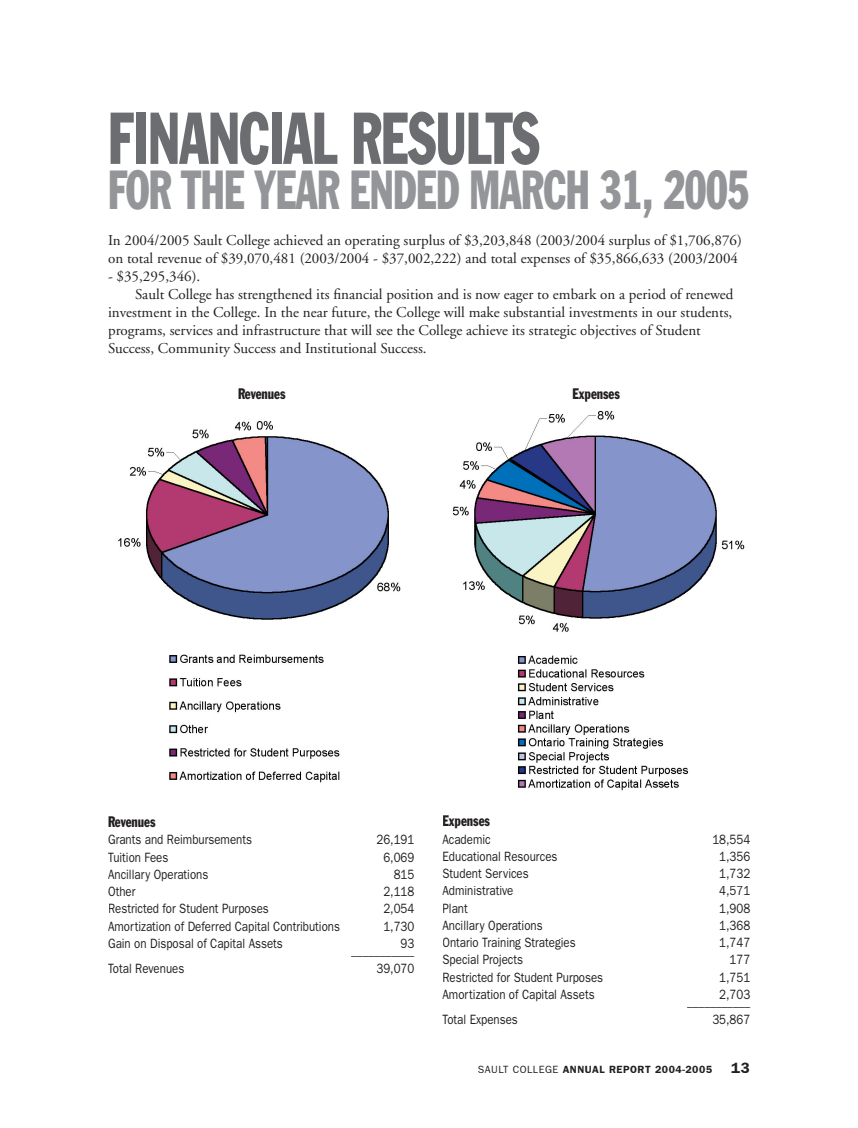
<style>
.page{position:relative;width:858px;height:1128px;background:#fff}
.page>*{position:absolute;margin:0;border:0;box-sizing:border-box;transform-origin:0 0}
.t1{font:condensed 72px "Franklin Gothic";letter-spacing:-.01em;color:#6c6d70;scale:.75 1}
.t2{font:condensed 54px "Franklin Gothic";letter-spacing:-.01em;color:#939598;scale:.75 1}
.t3{font:15px/18px "Adobe Garamond";color:#231f20}
.t4{font:condensed 15px "Franklin Gothic";letter-spacing:-.005em;color:#231f20;scale:.85 1}
.t5{font:600 15px "Franklin Gothic";color:#231f20}
.t6{font:13.5px "Franklin Gothic";color:#231f20;scale:.85 1}
.t7{font:600 10.5px "Franklin Gothic";letter-spacing:.05em;color:#231f20}
.s1{font-weight:400}
</style>
<div class="page">
<img style="left:453px;top:401px;width:292px;height:390px">
<img style="left:118px;top:421px;width:283px;height:199px">
<img style="left:169px;top:654px;width:171px;height:129px">
<h1 class="t1" style="left:108px;top:94px;width:576px">FINANCIAL RESULTS</h1>
<h2 class="t2" style="left:108px;top:157px;width:856px">FOR THE YEAR ENDED MARCH 31, 2005</h2>
<p class="t3" style="left:108px;top:231px;width:635px">In 2004/2005 Sault College achieved an operating surplus of $3,203,848 (2003/2004 surplus of $1,706,876) on total revenue of $39,070,481 (2003/2004 - $37,002,222) and total expenses of $35,866,633 (2003/2004</p>
<p class="t3" style="left:108px;top:267px;width:94px">- $35,295,346).</p>
<p class="t3" style="left:135px;top:285px;width:599px">Sault College has strengthened its financial position and is now eager to embark on a period of renewed</p>
<p class="t3" style="left:108px;top:303px;width:625px">investment in the College. In the near future, the College will make substantial investments in our students,</p>
<p class="t3" style="left:108px;top:321px;width:594px">programs, services and infrastructure that will see the College achieve its strategic objectives of Student</p>
<p class="t3" style="left:108px;top:339px;width:320px">Success, Community Success and Institutional Success.</p>
<p class="t4" style="left:238px;top:384px;width:57px">Revenues</p>
<p class="t4" style="left:572px;top:385px;width:57px">Expenses</p>
<p class="t4" style="left:108px;top:812px;width:57px">Revenues</p>
<p class="t6" style="left:108px;top:831px;width:171px">Grants and Reimbursements</p>
<p class="t6" style="left:376px;top:831px;width:46px">26,191</p>
<p class="t6" style="left:108px;top:849px;width:72px">Tuition Fees</p>
<p class="t6" style="left:383px;top:849px;width:38px">6,069</p>
<p class="t6" style="left:108px;top:866px;width:119px">Ancillary Operations</p>
<p class="t6" style="left:393px;top:866px;width:26px">815</p>
<p class="t6" style="left:108px;top:883px;width:34px">Other</p>
<p class="t6" style="left:383px;top:883px;width:38px">2,118</p>
<p class="t6" style="left:108px;top:900px;width:190px">Restricted for Student Purposes</p>
<p class="t6" style="left:383px;top:900px;width:38px">2,054</p>
<p class="t6" style="left:108px;top:918px;width:274px">Amortization of Deferred Capital Contributions</p>
<p class="t6" style="left:383px;top:918px;width:38px">1,730</p>
<p class="t6" style="left:108px;top:935px;width:207px">Gain on Disposal of Capital Assets</p>
<p class="t6" style="left:400px;top:935px;width:18px">93</p>
<p class="t6" style="left:351px;top:942px;width:76px">___________</p>
<p class="t6" style="left:108px;top:960px;width:91px">Total Revenues</p>
<p class="t6" style="left:376px;top:960px;width:46px">39,070</p>
<p class="t4" style="left:442px;top:811px;width:57px">Expenses</p>
<p class="t6" style="left:442px;top:831px;width:58px">Academic</p>
<p class="t6" style="left:712px;top:831px;width:46px">18,554</p>
<p class="t6" style="left:442px;top:848px;width:137px">Educational Resources</p>
<p class="t6" style="left:719px;top:848px;width:38px">1,356</p>
<p class="t6" style="left:442px;top:865px;width:103px">Student Services</p>
<p class="t6" style="left:719px;top:865px;width:38px">1,732</p>
<p class="t6" style="left:442px;top:882px;width:85px">Administrative</p>
<p class="t6" style="left:719px;top:882px;width:38px">4,571</p>
<p class="t6" style="left:442px;top:900px;width:31px">Plant</p>
<p class="t6" style="left:719px;top:900px;width:38px">1,908</p>
<p class="t6" style="left:442px;top:917px;width:119px">Ancillary Operations</p>
<p class="t6" style="left:719px;top:917px;width:38px">1,368</p>
<p class="t6" style="left:442px;top:934px;width:158px">Ontario Training Strategies</p>
<p class="t6" style="left:719px;top:934px;width:38px">1,747</p>
<p class="t6" style="left:442px;top:951px;width:96px">Special Projects</p>
<p class="t6" style="left:729px;top:951px;width:26px">177</p>
<p class="t6" style="left:442px;top:969px;width:190px">Restricted for Student Purposes</p>
<p class="t6" style="left:719px;top:969px;width:38px">1,751</p>
<p class="t6" style="left:442px;top:986px;width:180px">Amortization of Capital Assets</p>
<p class="t6" style="left:719px;top:986px;width:38px">2,703</p>
<p class="t6" style="left:687px;top:993px;width:76px">___________</p>
<p class="t6" style="left:442px;top:1011px;width:90px">Total Expenses</p>
<p class="t6" style="left:712px;top:1011px;width:46px">35,867</p>
<p class="t7" style="left:477px;top:1062px;width:236px"><span class="s1">SAULT COLLEGE</span> ANNUAL REPORT 2004-2005</p>
<p class="t5" style="left:731px;top:1058px;width:20px">13</p>
</div>
